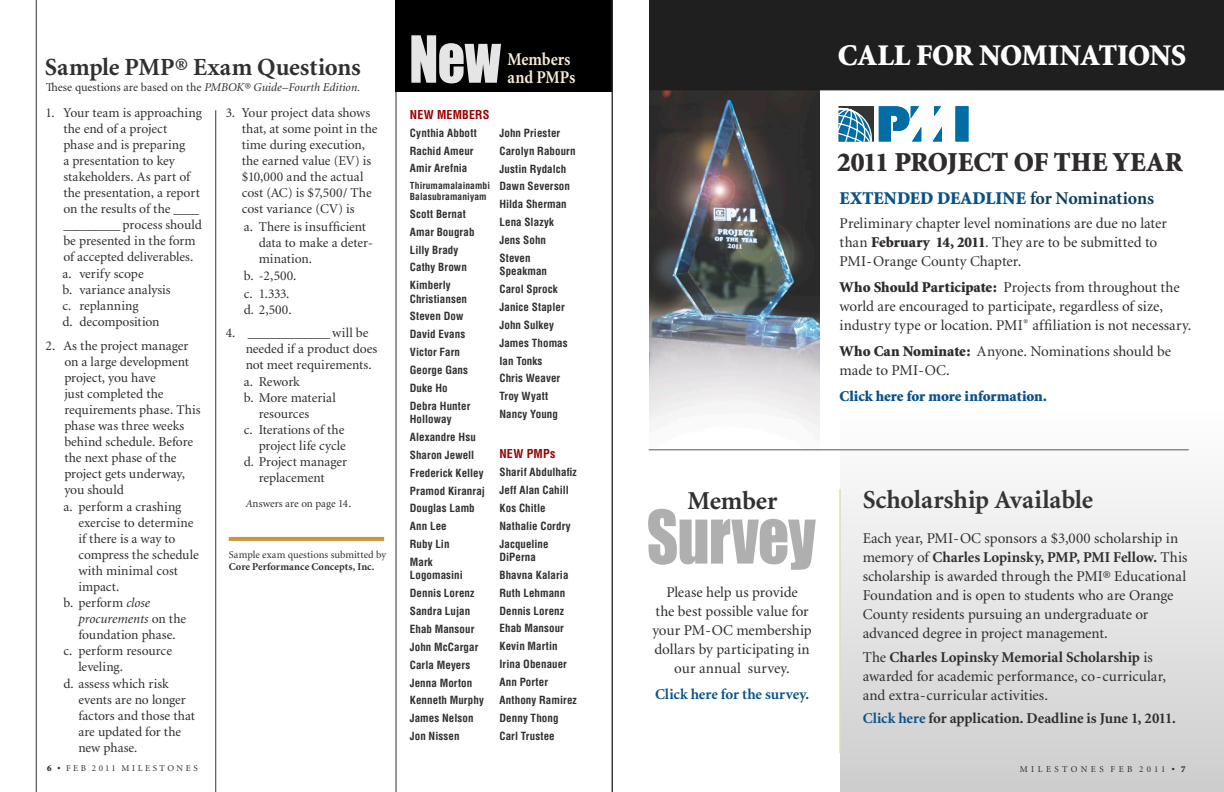
<style>
.page{position:relative;width:1224px;height:792px;background:#fff}
.page>*{position:absolute;margin:0;border:0;box-sizing:border-box;transform-origin:0 0}
.t1{font:68px "Impact";letter-spacing:-.01em;color:#a7a7a7;scale:.9 1}
.t2{font:60px "Impact";color:#fff;scale:.9 1}
.t3{font:900 30.1px "Minion";letter-spacing:-.015em;color:#fff}
.t4{font:900 27.5px "Minion";color:#302b2d}
.t5{font:700 25.9px "Minion";color:#353434}
.t6{font:700 25.9px "Minion";letter-spacing:-.005em;color:#313030}
.t7{font:700 24.7px "Minion";color:#313030}
.t8{font:900 18px "Minion";letter-spacing:.005em;color:#0b5288}
.t9{font:700 18px/18px "Minion";color:#f9ebd8;scale:.9 1}
.t10{font:15px/19px "Minion";color:#302b2d}
.t11{font:700 15px "Minion";letter-spacing:-.005em;color:#302b2d}
.t12{font:900 15px "Minion";letter-spacing:-.005em;color:#0b5288}
.t13{font:700 15px "Minion";letter-spacing:-.005em;color:#0b5288}
.t14{font:13.5px/16px "Minion";color:#302b2d}
.t15{font:italic 13.5px "Minion";color:#302b2d}
.t16{font:12px "Minion";color:#302b2d;scale:.95 1}
.t17{font:700 condensed 12px "Helvetica";letter-spacing:.015em;color:#960000}
.t18{font:700 condensed 11px/17.9px "Helvetica";letter-spacing:.005em;color:#313030}
.t19{font:11px "Minion";color:#302b2d}
.t20{font:10.5px "Minion";color:#302b2d}
.t21{font:700 10.5px "Minion";letter-spacing:.005em;color:#302b2d}
.t22{font:700 condensed 9.5px/11.4px "Helvetica";letter-spacing:.01em;color:#313030}
.t23{font:9px "Minion";letter-spacing:.28em;color:#302b2d}
.t24{font:9px "Minion";letter-spacing:.38em;color:#302b2d}
.s1{font-style:italic}
.s2{font-style:normal}
.s3{font-size:12px}
.s4{font-weight:700;color:#0f3e5d}
.s5{font-weight:900}
.s6{font-weight:700}
.s7{color:#0b5288}
</style>
<div class="page">
<img style="left:650px;top:90px;width:170px;height:360px">
<div style="left:841px;top:409px;width:383px;height:383px;background:linear-gradient(to bottom,#fdfdfd,#cecece)"></div>
<hr style="left:396px;top:0;width:1px;height:792px;background:#313030">
<div style="left:395px;top:0;width:217px;height:91px;background:#000"></div>
<hr style="left:36px;top:0;width:1px;height:792px;background:#313030">
<svg style="left:229px;top:537px;width:155px;height:4px"></svg>
<hr style="left:215px;top:110px;width:1px;height:682px;background:#353434">
<div style="left:839px;top:106px;width:35px;height:35px;border:1px solid #353434"></div>
<svg style="left:838px;top:108px;width:34px;height:34px"></svg>
<svg style="left:934px;top:106px;width:7px;height:10px"></svg>
<div style="left:955px;top:106px;width:13px;height:35px;background:#006da5"></div>
<svg style="left:933px;top:127px;width:9px;height:14px"></svg>
<svg style="left:879px;top:106px;width:42px;height:35px"></svg>
<div style="left:650px;top:0;width:574px;height:90px;background:#201f1f"></div>
<hr style="left:840px;top:489px;width:1px;height:264px;background:#ffffcb">
<hr style="left:649px;top:450px;width:540px;height:1px;background:#575757">
<hr style="left:612px;top:0;width:1px;height:792px;background:#302b2d">
<h3 class="t7" style="left:45px;top:54px;width:317px">Sample PMP® Exam Questions</h3>
<p class="t16" style="left:46px;top:81px;width:332px">These questions are based on the <span class="s1">PMBOK® Guide–Fourth Edition.</span></p>
<p class="t14" style="left:63px;top:105px;width:140px;text-indent:-18px">1. Your team is approaching the end of a project<br>phase and is preparing<br>a presentation to key stakeholders. As part of the presentation, a report on the results of the ____ _________ process should be presented in the form of accepted deliverables.</p>
<p class="t14" style="left:62px;top:267px;width:110px">a. verify scope<br>b. variance analysis c. replanning<br>d. decomposition</p>
<p class="t14" style="left:64px;top:338px;width:138px;text-indent:-19px">2. As the project manager on a large development project, you have<br>just completed the requirements phase. This phase was three weeks behind schedule. Before the next phase of the project gets underway, you should</p>
<p class="t14" style="left:63px;top:499px;width:120px">a. perform a crashing</p>
<p class="t14" style="left:78px;top:515px;width:117px">exercise to determine</p>
<p class="t14" style="left:78px;top:531px;width:99px">if there is a way to</p>
<p class="t14" style="left:78px;top:547px;width:122px">compress the schedule</p>
<p class="t14" style="left:78px;top:563px;width:101px">with minimal cost</p>
<p class="t14" style="left:78px;top:579px;width:42px">impact.</p>
<p class="t14" style="left:63px;top:595px;width:88px">b. perform <span class="s1">close</span></p>
<p class="t15" style="left:78px;top:612px;width:109px">procurements <span class="s2">on the</span></p>
<p class="t14" style="left:78px;top:627px;width:99px">foundation phase.</p>
<p class="t14" style="left:63px;top:643px;width:110px">c. perform resource</p>
<p class="t14" style="left:78px;top:659px;width:46px">leveling.</p>
<p class="t14" style="left:78px;top:677px;width:118px;text-indent:-15px">d. assess which risk events are no longer factors and those that are updated for the new phase.</p>
<p class="t14" style="left:242px;top:106px;width:137px;text-indent:-16px">3. Your project data shows that, at some point in the time during execution, the earned value (EV) is $10,000 and the actual cost (AC) is $7,500/ The cost variance (CV) is</p>
<p class="t14" style="left:259px;top:219px;width:116px;text-indent:-15px">a. There is insufficient data to make a deter&shy;mination.</p>
<p class="t14" style="left:244px;top:268px;width:54px;line-height:17.4px">b. -2,500. c. 1.333.</p>
<p class="t14" style="left:244px;top:302px;width:49px">d. 2,500.</p>
<p class="t14" style="left:246px;top:325px;width:133px;text-indent:-20px">4. _____________ will be needed if a product does not meet requirements.</p>
<p class="t14" style="left:244px;top:375px;width:58px">a. Rework</p>
<p class="t14" style="left:244px;top:391px;width:94px">b. More material</p>
<p class="t14" style="left:259px;top:407px;width:52px">resources</p>
<p class="t14" style="left:244px;top:423px;width:102px">c. Iterations of the</p>
<p class="t14" style="left:259px;top:439px;width:88px">project life cycle</p>
<p class="t14" style="left:244px;top:455px;width:105px">d. Project manager</p>
<p class="t14" style="left:259px;top:471px;width:67px">replacement</p>
<p class="t19" style="left:246px;top:498px;width:107px"><span class="s1">A</span>nswers are on page 14<span class="s3">.</span></p>
<p class="t20" style="left:229px;top:549px;width:159px">Sample exam questions submitted by</p>
<p class="t21" style="left:229px;top:562px;width:147px">Core Performance Concepts, Inc.</p>
<h2 class="t2" style="left:409px;top:22px;width:103px">New</h2>
<h3 class="t9" style="left:508px;top:51px;width:77px">Members and PMPs</h3>
<p class="t17" style="left:410px;top:107px;width:81px">NEW MEMBERS</p>
<p class="t18" style="left:410px;top:124px;width:69px">Cynthia Abbott<br>Rachid Ameur<br>Amir Arefnia</p>
<p class="t22" style="left:410px;top:179px;width:82px">Thirumamalainambi<br>Balasubramaniyam</p>
<p class="t18" style="left:410px;top:205px;width:66px">Scott Bernat<br>Amar Bougrab<br>Lilly Brady<br>Cathy Brown<br>Kimberly</p>
<p class="t18" style="left:410px;top:289px;width:62px">Christiansen<br>Steven Dow<br>David Evans<br>Victor Farn<br>George Gans<br>Duke Ho<br>Debra Hunter</p>
<p class="t18" style="left:410px;top:410px;width:77px">Holloway<br>Alexandre Hsu<br>Sharon Jewell<br>Frederick Kelley<br>Pramod Kiranraj<br>Douglas Lamb<br>Ann Lee<br>Ruby Lin<br>Mark</p>
<p class="t18" style="left:410px;top:566px;width:76px">Logomasini<br>Dennis Lorenz<br>Sandra Lujan<br>Ehab Mansour<br>John McCargar<br>Carla Meyers<br>Jenna Morton<br>Kenneth Murphy<br>James Nelson<br>Jon Nissen</p>
<p class="t18" style="left:499px;top:124px;width:78px">John Priester<br>Carolyn Rabourn<br>Justin Rydalch<br>Dawn Severson<br>Hilda Sherman<br>Lena Slazyk<br>Jens Sohn<br>Steven</p>
<p class="t18" style="left:499px;top:262px;width:70px">Speakman<br>Carol Sprock<br>Janice Stapler<br>John Sulkey<br>James Thomas<br>Ian Tonks<br>Chris Weaver<br>Troy Wyatt<br>Nancy Young</p>
<p class="t17" style="left:499px;top:447px;width:58px">NEW PMPs</p>
<p class="t18" style="left:499px;top:463px;width:79px">Sharif Abdulhafiz<br>Jeff Alan Cahill<br>Kos Chitle<br>Nathalie Cordry<br>Jacqueline</p>
<p class="t18" style="left:499px;top:548px;width:79px">DiPerna<br>Bhavna Kalaria<br>Ruth Lehmann<br>Dennis Lorenz<br>Ehab Mansour<br>Kevin Martin<br>Irina Obenauer<br>Ann Porter<br>Anthony Ramirez<br>Denny Thong<br>Carl Trustee</p>
<h3 class="t3" style="left:838px;top:40px;width:350px">CALL FOR NOMINATIONS</h3>
<h3 class="t4" style="left:837px;top:148px;width:347px">2011 PROJECT OF THE YEAR</h3>
<h3 class="t8" style="left:840px;top:189px;width:316px">EXTENDED DEADLINE <span class="s4">for Nominations</span></h3>
<p class="t10" style="left:840px;top:214px;width:329px">Preliminary chapter level nominations are due no later than <span class="s5">February 14, 2011</span>. They are to be submitted to<br>PMI-Orange County Chapter.</p>
<p class="t10" style="left:840px;top:278px;width:353px"><span class="s5">Who Should Participate:</span> Projects from throughout the world are encouraged to participate, regardless of size, industry type or location. PMI<sup>®</sup> affiliation is not necessary.</p>
<p class="t10" style="left:840px;top:343px;width:333px"><span class="s5">Who Can Nominate:</span> Anyone. Nominations should be made to PMI-OC.</p>
<p class="t12" style="left:840px;top:389px;width:209px">Click here for more information.</p>
<h3 class="t6" style="left:687px;top:487px;width:91px">Member</h3>
<h3 class="t5" style="left:863px;top:487px;width:232px">Scholarship Available</h3>
<h1 class="t1" style="left:647px;top:495px;width:189px">Survey</h1>
<p class="t10" style="left:863px;top:529px;width:326px">Each year, PMI-OC sponsors a $3,000 scholarship in memory of <span class="s6">Charles Lopinsky, PMP, PMI Fellow.</span> This scholarship is awarded through the PMI® Educational Foundation and is open to students who are Orange County residents pursuing an undergraduate or advanced degree in project management.</p>
<p class="t10" style="left:863px;top:648px;width:305px">The <span class="s6">Charles Lopinsky Memorial Scholarship</span> is awarded for academic performance, co-curricular, and extra-curricular activities.</p>
<p class="t11" style="left:863px;top:711px;width:315px"><span class="s7">Click here</span> for application. Deadline is June 1, 2011.</p>
<p class="t10" style="left:652px;top:583px;width:161px;text-align:center">Please help us provide<br>the best possible value for your PM-OC membership dollars by participating in our annual survey.</p>
<p class="t13" style="left:655px;top:686px;width:156px">Click here for the survey.</p>
<p class="t23" style="left:47px;top:764px;width:152px"><span class="s5">6 •</span> FEB 2011 MILESTONES</p>
<p class="t24" style="left:1020px;top:764px;width:168px">MILESTONES FEB 2011 <span class="s5">• 7</span></p>
</div>
